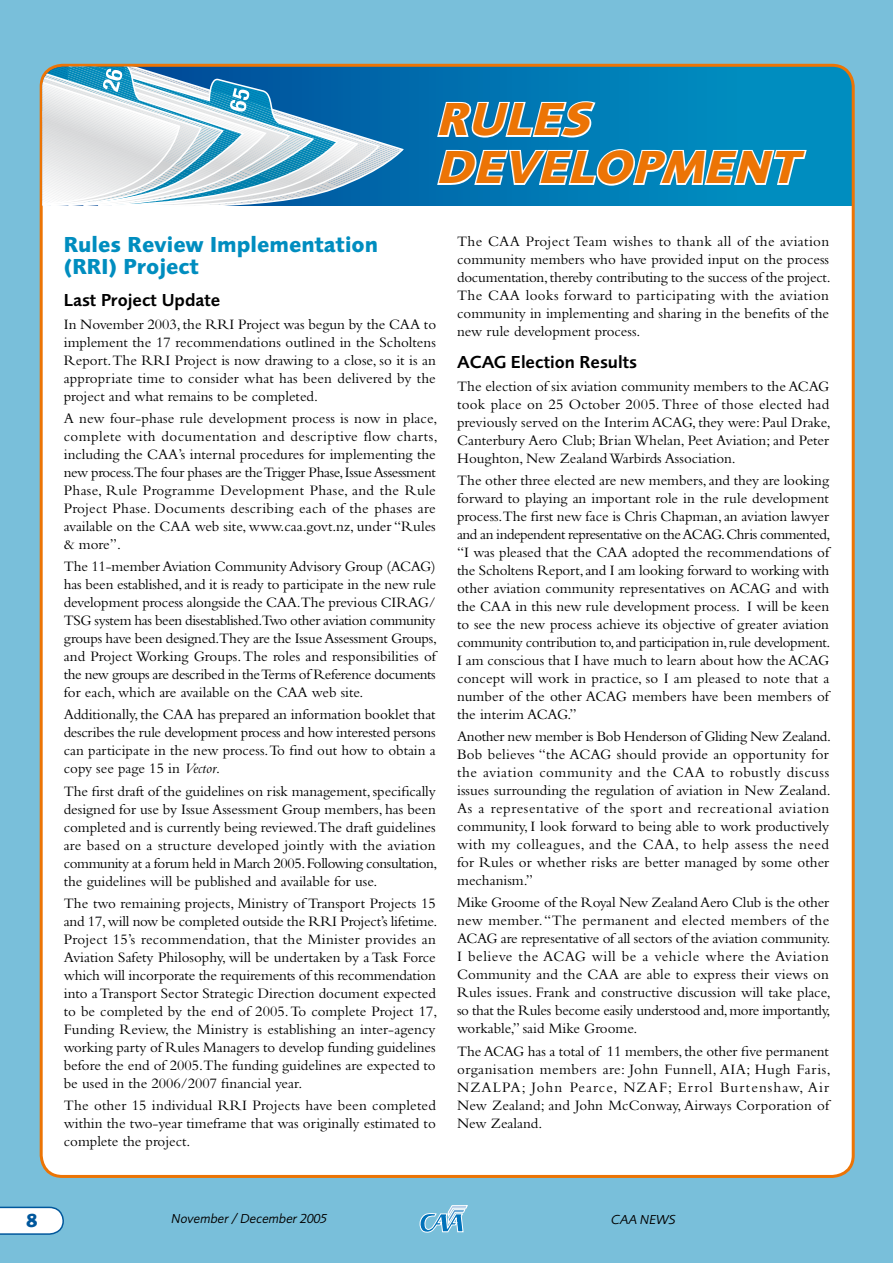
<style>
.page{position:relative;width:893px;height:1263px;background:#79bfda}
.page>*{position:absolute;margin:0;border:0;box-sizing:border-box;transform-origin:0 0}
.t1{font:italic 700 48px/48px "Foundry Sans";color:#ec7405}
.t2{font:700 22.5px/22.5px "Foundry Sans";color:#008dbf}
.t3{font:600 18px "Foundry Sans";color:#000}
.t4{font:15px/18px "Bembo";color:#000;text-align:justify}
.t5{font:italic 13.5px "Foundry Sans";color:#000}
.s1{font-style:italic}
</style>
<div class="page">
<div style="left:41px;top:65px;width:812px;height:1111px;background:#fff;border-radius:21px"></div>
<svg style="left:41px;top:65px;width:810px;height:140px;background:#0980b2"></svg>
<svg style="left:435px;top:100px;width:162px;height:39px"></svg>
<svg style="left:435px;top:147px;width:374px;height:40px"></svg>
<svg style="left:43px;top:67px;width:361px;height:139px"></svg>
<svg style="left:0;top:1206px;width:64px;height:29px;background:#d7e6f0"></svg>
<svg style="left:419px;top:1205px;width:49px;height:28px"></svg>
<h1 class="t1" style="left:436px;top:95px;width:377px">RULES<br>DEVELOPMENT</h1>
<h2 class="t2" style="left:64px;top:233px;width:316px">Rules Review Implementation (RRI) Project</h2>
<p class="t3" style="left:64px;top:290px;width:158px">Last Project Update</p>
<p class="t4" style="left:64px;top:315px;width:374px">In November 2003, the RRI Project was begun by the CAA to implement the 17 recommendations outlined in the Scholtens Report. The RRI Project is now drawing to a close, so it is an appropriate time to consider what has been delivered by the project and what remains to be completed.</p>
<p class="t4" style="left:64px;top:409px;width:375px;text-align:left">A new four-phase rule development process is now in place, complete with documentation and descriptive flow charts, including the CAA’s internal procedures for implementing the new process.The four phases are the Trigger Phase, Issue Assessment Phase, Rule Programme Development Phase, and the Rule Project Phase. Documents describing each of the phases are available on the CAA web site, www.caa.govt.nz, under “Rules &amp; more”.</p>
<p class="t4" style="left:64px;top:557px;width:375px">The 11-member Aviation Community Advisory Group (ACAG) has been established, and it is ready to participate in the new rule development process alongside the CAA.The previous CIRAG/ TSG system has been disestablished.Two other aviation community groups have been designed.They are the Issue Assessment Groups, and Project Working Groups. The roles and responsibilities of the new groups are described in the Terms of Reference documents for each, which are available on the CAA web site.</p>
<p class="t4" style="left:64px;top:705px;width:374px">Additionally, the CAA has prepared an information booklet that describes the rule development process and how interested persons can participate in the new process.To find out how to obtain a copy see page 15 in <span class="s1">Vector</span>.</p>
<p class="t4" style="left:64px;top:782px;width:375px;text-align:left">The first draft of the guidelines on risk management, specifically designed for use by Issue Assessment Group members, has been completed and is currently being reviewed.The draft guidelines are based on a structure developed jointly with the aviation community at a forum held in March 2005. Following consultation, the guidelines will be published and available for use.</p>
<p class="t4" style="left:64px;top:894px;width:375px">The two remaining projects, Ministry of Transport Projects 15 and 17, will now be completed outside the RRI Project’s lifetime.<br>Project 15’s recommendation, that the Minister provides an Aviation Safety Philosophy, will be undertaken by a Task Force which will incorporate the requirements of this recommendation into a Transport Sector Strategic Direction document expected to be completed by the end of 2005. To complete Project 17, Funding Review, the Ministry is establishing an inter-agency working party of Rules Managers to develop funding guidelines before the end of 2005.The funding guidelines are expected to be used in the 2006/2007 financial year.</p>
<p class="t4" style="left:64px;top:1096px;width:374px">The other 15 individual RRI Projects have been completed within the two-year timeframe that was originally estimated to complete the project.</p>
<p class="t4" style="left:457px;top:232px;width:375px">The CAA Project Team wishes to thank all of the aviation community members who have provided input on the process documentation, thereby contributing to the success of the project.<br>The CAA looks forward to participating with the aviation community in implementing and sharing in the benefits of the new rule development process.</p>
<p class="t3" style="left:457px;top:352px;width:181px">ACAG Election Results</p>
<p class="t4" style="left:457px;top:377px;width:375px">The election of six aviation community members to the ACAG took place on 25 October 2005. Three of those elected had previously served on the Interim ACAG, they were: Paul Drake, Canterbury Aero Club; Brian Whelan, Peet Aviation; and Peter Houghton, New Zealand Warbirds Association.</p>
<p class="t4" style="left:457px;top:471px;width:375px">The other three elected are new members, and they are looking forward to playing an important role in the rule development process.The first new face is Chris Chapman, an aviation lawyer and an independent representative on the ACAG. Chris commented, “I was pleased that the CAA adopted the recommendations of the Scholtens Report, and I am looking forward to working with other aviation community representatives on ACAG and with the CAA in this new rule development process. I will be keen to see the new process achieve its objective of greater aviation community contribution to, and participation in, rule development.<br>I am conscious that I have much to learn about how the ACAG concept will work in practice, so I am pleased to note that a number of the other ACAG members have been members of the interim ACAG.”</p>
<p class="t4" style="left:457px;top:727px;width:375px;text-align:left">Another new member is Bob Henderson of Gliding New Zealand.<br>Bob believes “the ACAG should provide an opportunity for the aviation community and the CAA to robustly discuss issues surrounding the regulation of aviation in New Zealand.<br>As a representative of the sport and recreational aviation community, I look forward to being able to work productively with my colleagues, and the CAA, to help assess the need for Rules or whether risks are better managed by some other mechanism.”</p>
<p class="t4" style="left:457px;top:893px;width:375px">Mike Groome of the Royal New Zealand Aero Club is the other new member.“The permanent and elected members of the ACAG are representative of all sectors of the aviation community.<br>I believe the ACAG will be a vehicle where the Aviation Community and the CAA are able to express their views on Rules issues. Frank and constructive discussion will take place, so that the Rules become easily understood and, more importantly, workable,” said Mike Groome.</p>
<p class="t4" style="left:457px;top:1042px;width:375px">The ACAG has a total of 11 members, the other five permanent organisation members are: John Funnell, AIA; Hugh Faris, NZALPA; John Pearce, NZAF; Errol Burtenshaw, Air New Zealand; and John McConway, Airways Corporation of New Zealand.</p>
<p class="t5" style="left:172px;top:1211px;width:157px">November / December 2005</p>
<p class="t5" style="left:611px;top:1212px;width:66px">CAA NEWS</p>
</div>
